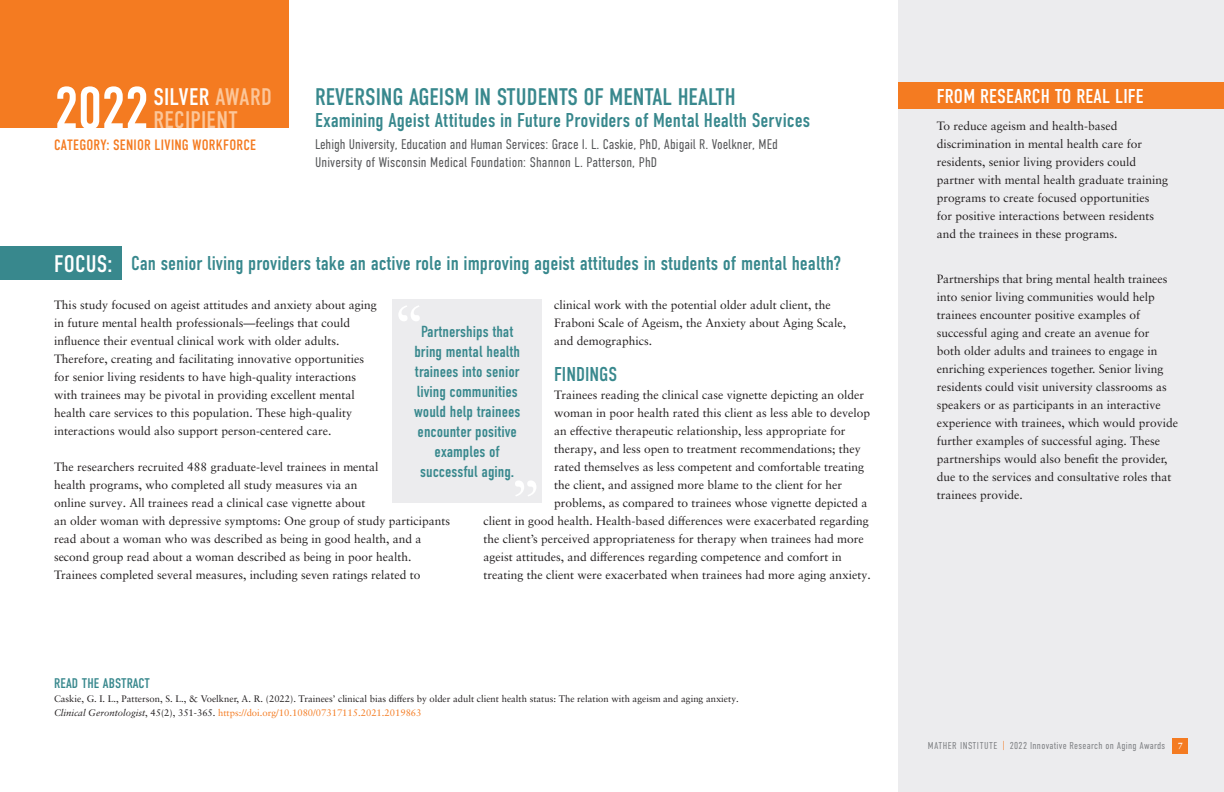
<style>
.page{position:relative;width:1224px;height:792px;background:#fff}
.page>*{position:absolute;margin:0;border:0;box-sizing:border-box;transform-origin:0 0}
.section_heading{font:60px "DIN Condensed";color:#fff}
.study_title{font:24px "DIN Condensed";color:#38888d}
.section_heading-2{font:24px "DIN Condensed";letter-spacing:.01em;color:#fff}
.section_heading-3{font:24px "DIN Condensed";letter-spacing:.015em;color:#fcc699}
.section_heading-4{font:20px "DIN Condensed";color:#38888d}
.study_subtitle{font:20px "DIN Condensed";letter-spacing:.005em;color:#38888d}
.from_research_to_real_life{font:20px "DIN Condensed";letter-spacing:.01em;color:#fff}
.body_copy{font:20px "DIN Condensed";color:#38888d}
.quote{font:16px/20px "DIN Condensed";color:#38888d}
.category{font:15px "DIN Condensed";letter-spacing:.015em;color:#f47b21}
.school_name{font:300 14px "DIN Condensed";color:#57585a}
.body_headings{font:14px "DIN Condensed";letter-spacing:.01em;color:#38888d}
.body_copy-2{font:12px/18px "Sabon LT Pro";color:#231f20}
.sidebar_body_copy{font:12px/18px "Sabon LT Pro";color:#231f20}
.t1{font:300 10px "DIN Condensed";letter-spacing:.03em;color:#808285}
.references{font:9.5px "Sabon LT Pro";color:#231f20}
.references-2{font:9.5px "Sabon LT Pro";color:#f47b21}
.t2{font:700 9px "Sabon LT Pro";color:#fff}
.s1{color:#fcc699}
.s2{font-size:24px;color:#fff}
.s3{font-style:italic;color:#231f20}
.s4{color:#231f20}
.s5{color:#f47b21}
</style>
<div class="page">
<div style="left:899px;top:0;width:325px;height:792px;background:#ececee"></div>
<div style="left:899px;top:82px;width:325px;height:27px;background:#f47b21"></div>
<div style="left:0;top:0;width:289px;height:127px;background:#f47b21"></div>
<div style="left:0;top:246px;width:122px;height:34px;background:#38888d"></div>
<div style="left:392px;top:300px;width:150px;height:203px;background:#ececee"></div>
<div style="left:1172px;top:738px;width:16px;height:16px;background:#f47b21"></div>
<p class="section_heading" style="left:54px;top:75px;width:97px">2022</p>
<p class="section_heading-2" style="left:153px;top:83px;width:120px">SILVER <span class="s1">AWARD</span></p>
<p class="section_heading" style="left:124px;top:75px;width:27px">1</p>
<p class="study_title" style="left:315px;top:83px;width:422px">REVERSING AGEISM IN STUDENTS OF MENTAL HEALTH</p>
<p class="section_heading-3" style="left:153px;top:106px;width:86px">RECIPIENT</p>
<p class="study_subtitle" style="left:315px;top:109px;width:497px">Examining Ageist Attitudes in Future Providers of Mental Health Services</p>
<p class="school_name" style="left:315px;top:136px;width:464px">Lehigh University, Education and Human Services: Grace I. L. Caskie, PhD, Abigail R. Voelkner, MEd</p>
<p class="school_name" style="left:315px;top:154px;width:344px">University of Wisconsin Medical Foundation: Shannon L. Patterson, PhD</p>
<p class="category" style="left:54px;top:136px;width:203px">CATEGORY: SENIOR LIVING WORKFORCE</p>
<p class="section_heading-4" style="left:54px;top:252px;width:788px"><span class="s2">FOCUS:</span> Can senior living providers take an active role in improving ageist attitudes in students of mental health?</p>
<p class="body_copy-2" style="left:54px;top:296px;width:324px">This study focused on ageist attitudes and anxiety about aging in future mental health professionals—feelings that could influence their eventual clinical work with older adults.<br>Therefore, creating and facilitating innovative opportunities for senior living residents to have high-quality interactions with trainees may be pivotal in providing excellent mental health care services to this population. These high-quality interactions would also support person-centered care.</p>
<p class="body_copy-2" style="left:54px;top:458px;width:398px">The researchers recruited 488 graduate-level trainees in mental<br>health programs, who completed all study measures via an<br>online survey. All trainees read a clinical case vignette about<br>an older woman with depressive symptoms: One group of study participants read about a woman who was described as being in good health, and a second group read about a woman described as being in poor health.<br>Trainees completed several measures, including seven ratings related to</p>
<p class="body_copy-2" style="left:554px;top:296px;width:294px">clinical work with the potential older adult client, the<br>Fraboni Scale of Ageism, the Anxiety about Aging Scale, and demographics.</p>
<p class="body_copy" style="left:554px;top:363px;width:65px">FINDINGS</p>
<p class="body_copy-2" style="left:554px;top:386px;width:311px">Trainees reading the clinical case vignette depicting an older</p>
<p class="body_copy-2" style="left:554px;top:404px;width:318px">woman in poor health rated this client as less able to develop</p>
<p class="body_copy-2" style="left:554px;top:422px;width:293px">an effective therapeutic relationship, less appropriate for</p>
<p class="body_copy-2" style="left:554px;top:440px;width:308px">therapy, and less open to treatment recommendations; they</p>
<p class="body_copy-2" style="left:554px;top:458px;width:311px">rated themselves as less competent and comfortable treating</p>
<p class="body_copy-2" style="left:554px;top:476px;width:290px">the client, and assigned more blame to the client for her</p>
<p class="body_copy-2" style="left:554px;top:494px;width:315px">problems, as compared to trainees whose vignette depicted a</p>
<p class="body_copy-2" style="left:483px;top:512px;width:387px">client in good health. Health-based differences were exacerbated regarding</p>
<p class="body_copy-2" style="left:483px;top:530px;width:382px">the client’s perceived appropriateness for therapy when trainees had more</p>
<p class="body_copy-2" style="left:483px;top:548px;width:360px">ageist attitudes, and differences regarding competence and comfort in</p>
<p class="body_copy-2" style="left:483px;top:566px;width:387px">treating the client were exacerbated when trainees had more aging anxiety.</p>
<p class="quote" style="left:421px;top:322px;width:94px">Partnerships that</p>
<p class="quote" style="left:414px;top:342px;width:107px">bring mental health trainees into senior</p>
<p class="quote" style="left:417px;top:382px;width:103px">living communities</p>
<p class="quote" style="left:414px;top:402px;width:108px;text-align:center">would help trainees encounter positive examples of</p>
<p class="quote" style="left:420px;top:462px;width:96px">successful aging.</p>
<p class="body_headings" style="left:54px;top:676px;width:97px">READ THE ABSTRACT</p>
<p class="references" style="left:54px;top:693px;width:685px">Caskie, G. I. L., Patterson, S. L., &amp; Voelkner, A. R. (2022). Trainees’ clinical bias differs by older adult client health status: The relation with ageism and aging anxiety.</p>
<p class="references-2" style="left:54px;top:707px;width:369px"><span class="s3">Clinical Gerontologist</span><span class="s4">, 45(2), 351-365.</span> https://doi.org/10.1080/07317115.2021.2019863</p>
<p class="from_research_to_real_life" style="left:937px;top:85px;width:209px">FROM RESEARCH TO REAL LIFE</p>
<p class="sidebar_body_copy" style="left:937px;top:117px;width:233px">To reduce ageism and health-based discrimination in mental health care for residents, senior living providers could partner with mental health graduate training programs to create focused opportunities<br>for positive interactions between residents and the trainees in these programs.</p>
<p class="sidebar_body_copy" style="left:937px;top:269px;width:243px">Partnerships that bring mental health trainees into senior living communities would help trainees encounter positive examples of successful aging and create an avenue for<br>both older adults and trainees to engage in enriching experiences together. Senior living residents could visit university classrooms as speakers or as participants in an interactive experience with trainees, which would provide further examples of successful aging. These partnerships would also benefit the provider, due to the services and consultative roles that trainees provide.</p>
<p class="t1" style="left:928px;top:740px;width:239px">MATHER INSTITUTE <span class="s5">|</span> 2022 Innovative Research on Aging Awards</p>
<p class="t2" style="left:1178px;top:740px;width:7px">7</p>
</div>
